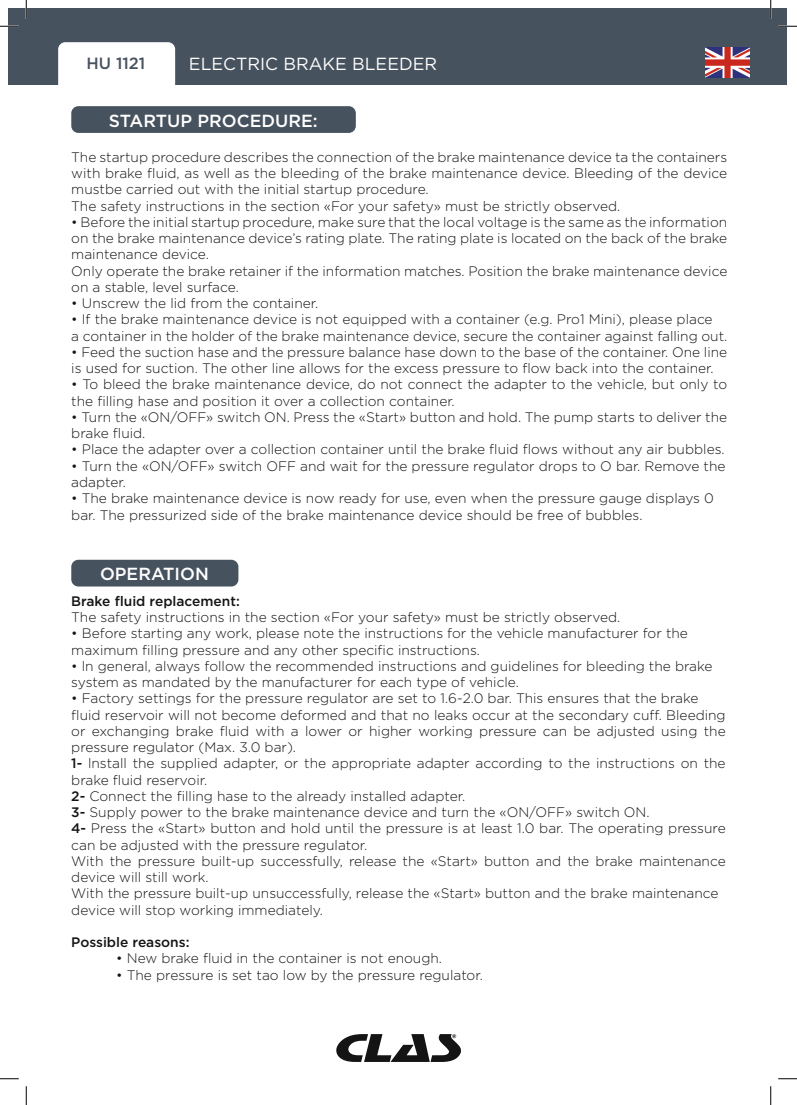
<style>
.page{position:relative;width:797px;height:1105px;background:#fff}
.page>*{position:absolute;margin:0;border:0;box-sizing:border-box;transform-origin:0 0}
.t1{font:500 17.5px "Gotham";color:#fff}
.t2{font:17.5px "Gotham";color:#fff}
.t3{font:500 16.25px "Gotham";color:#47525f}
.t4{font:300 13.75px/16.2px "Gotham";color:#131413}
.t5{font:500 13.75px "Gotham";color:#131413}
.s1{font-weight:500}
</style>
<div class="page">
<div style="left:9px;top:9px;width:17px;height:76px;background:#47525f"></div>
<div style="left:26px;top:9px;width:760px;height:76px;background:#47525f"></div>
<div style="left:58px;top:42px;width:117px;height:58px;background:#fff;border-radius:7px"></div>
<svg style="left:336px;top:1034px;width:125px;height:28px"></svg>
<img style="left:705px;top:48px;width:44px;height:29px">
<div style="left:71px;top:106px;width:285px;height:27px;background:#47525f;border-radius:7px"></div>
<div style="left:71px;top:560px;width:167px;height:26px;background:#47525f;border-radius:7px"></div>
<svg style="left:0;top:25px;width:19px;height:2px"></svg>
<svg style="left:778px;top:25px;width:19px;height:2px"></svg>
<svg style="left:0;top:1078px;width:19px;height:1px"></svg>
<svg style="left:778px;top:1078px;width:19px;height:1px"></svg>
<svg style="left:25px;top:0;width:2px;height:19px"></svg>
<svg style="left:25px;top:1086px;width:2px;height:19px"></svg>
<svg style="left:770px;top:0;width:1px;height:19px"></svg>
<svg style="left:770px;top:1086px;width:1px;height:19px"></svg>
<p class="t3" style="left:86px;top:53px;width:60px">HU 1121</p>
<p class="t2" style="left:189px;top:53px;width:250px">ELECTRIC BRAKE BLEEDER</p>
<p class="t1" style="left:109px;top:109px;width:210px">STARTUP PROCEDURE:</p>
<p class="t4" style="left:71px;top:149px;width:657px">The startup procedure describes the connection of the brake maintenance device ta the containers with brake fluid, as well as the bleeding of the brake maintenance device. Bleeding of the device mustbe carried out with the initial startup procedure.<br>The safety instructions in the section «For your safety» must be strictly observed.</p>
<p class="t4" style="left:71px;top:214px;width:657px">• Before the initial startup procedure, make sure that the local voltage is the same as the information on the brake maintenance device’s rating plate. The rating plate is located on the back of the brake maintenance device.<br>Only operate the brake retainer if the information matches. Position the brake maintenance device on a stable, level surface.</p>
<p class="t4" style="left:71px;top:295px;width:248px">• Unscrew the lid from the container.</p>
<p class="t4" style="left:71px;top:311px;width:657px">• If the brake maintenance device is not equipped with a container (e.g. Pro1 Mini), please place<br>a container in the holder of the brake maintenance device, secure the container against falling out.</p>
<p class="t4" style="left:71px;top:344px;width:657px">• Feed the suction hase and the pressure balance hase down to the base of the container. One line is used for suction. The other line allows for the excess pressure to flow back into the container.</p>
<p class="t4" style="left:71px;top:376px;width:657px">• To bleed the brake maintenance device, do not connect the adapter to the vehicle, but only to the filling hase and position it over a collection container.</p>
<p class="t4" style="left:71px;top:409px;width:657px">• Turn the «ON/OFF» switch ON. Press the «Start» button and hold. The pump starts to deliver the brake fluid.</p>
<p class="t4" style="left:71px;top:441px;width:655px">• Place the adapter over a collection container until the brake fluid flows without any air bubbles.</p>
<p class="t4" style="left:71px;top:457px;width:655px">• Turn the «ON/OFF» switch OFF and wait for the pressure regulator drops to O bar. Remove the adapter.</p>
<p class="t4" style="left:71px;top:490px;width:644px">• The brake maintenance device is now ready for use, even when the pressure gauge displays 0 bar. The pressurized side of the brake maintenance device should be free of bubbles.</p>
<p class="t1" style="left:100px;top:562px;width:110px">OPERATION</p>
<p class="t5" style="left:71px;top:592px;width:170px">Brake fluid replacement:</p>
<p class="t4" style="left:71px;top:609px;width:550px">The safety instructions in the section «For your safety» must be strictly observed.</p>
<p class="t4" style="left:71px;top:625px;width:618px">• Before starting any work, please note the instructions for the vehicle manufacturer for the maximum filling pressure and any other specific instructions.</p>
<p class="t4" style="left:71px;top:657px;width:642px">• ln general, always follow the recommended instructions and guidelines for bleeding the brake system as mandated by the manufacturer for each type of vehicle.</p>
<p class="t4" style="left:71px;top:690px;width:656px">• Factory settings for the pressure regulator are set to 1.6-2.0 bar. This ensures that the brake fluid reservoir will not become deformed and that no leaks occur at the secondary cuff. Bleeding or exchanging brake fluid with a lower or higher working pressure can be adjusted using the pressure regulator (Max. 3.0 bar).<br><span class="s1">1-</span> lnstall the supplied adapter, or the appropriate adapter according to the instructions on the brake fluid reservoir.<br><span class="s1">2-</span> Connect the filling hase to the already installed adapter.<br><span class="s1">3-</span> Supply power to the brake maintenance device and turn the «ON/OFF» switch ON.<br><span class="s1">4-</span> Press the «Start» button and hold until the pressure is at least 1.0 bar. The operating pressure can be adjusted with the pressure regulator.<br>With the pressure built-up successfully, release the «Start» button and the brake maintenance device will still work.<br>With the pressure built-up unsuccessfully, release the «Start» button and the brake maintenance device will stop working immediately.</p>
<p class="t5" style="left:71px;top:933px;width:120px">Possible reasons:</p>
<p class="t4" style="left:116px;top:950px;width:327px">• New brake fluid in the container is not enough.</p>
<p class="t4" style="left:116px;top:966px;width:368px">• The pressure is set tao low by the pressure regulator.</p>
</div>
